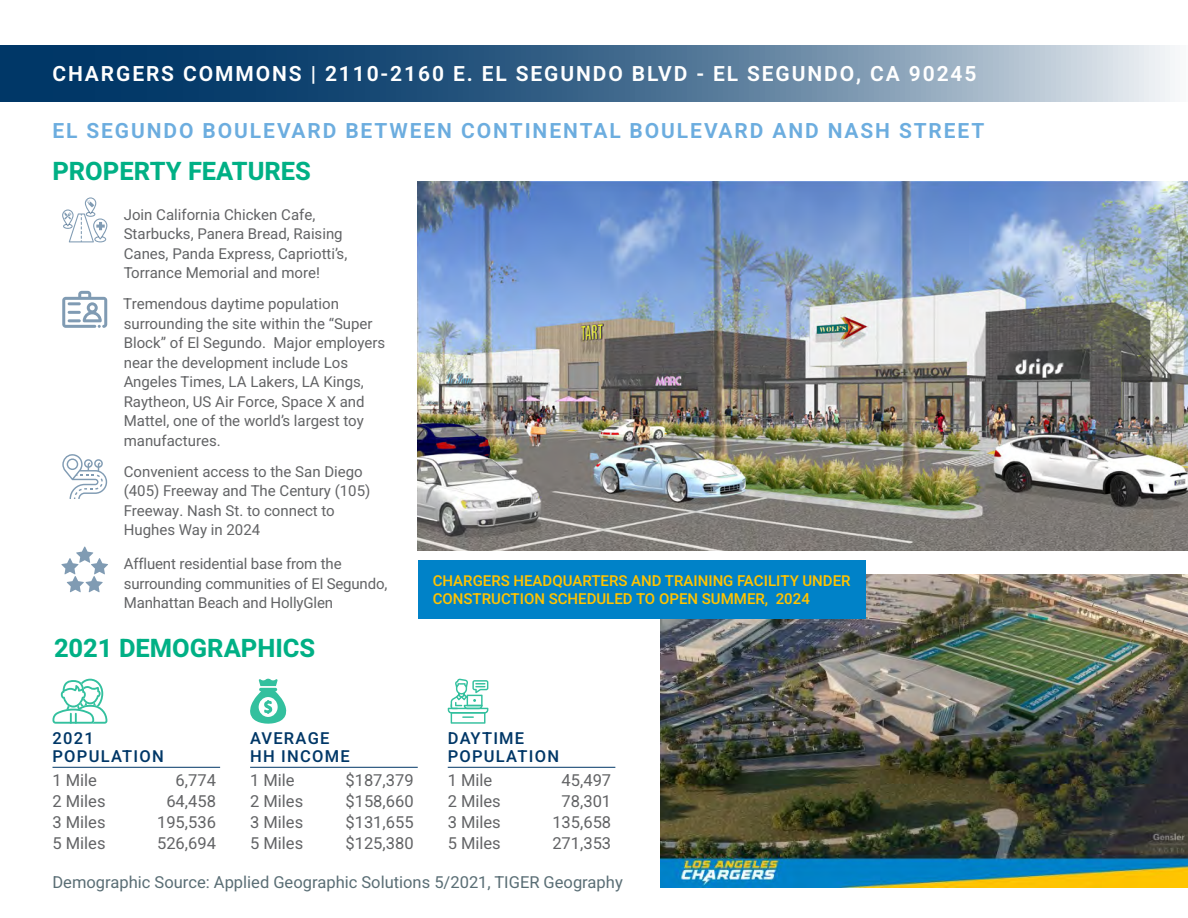
<style>
.page{position:relative;width:1188px;height:918px;background:#fff}
.page>*{position:absolute;margin:0;border:0;box-sizing:border-box;transform-origin:0 0}
.Corporate-Heading-Bo{font:700 25.5px "Heebo";color:#00b085}
.t1{font:600 21px "Heebo";letter-spacing:.09em;color:#fff}
.t2{font:600 21px "Heebo";letter-spacing:.09em;color:#6caddf}
.Text{font:16.5px "Heebo";color:#636466}
.Text-2{font:16.5px "Heebo";color:#5a6e75}
.Info_Headings{font:500 16.5px/18px "Heebo";letter-spacing:.075em;color:#003767}
.Corporate_-_Body-Reg{font:15px/19.5px "Heebo";color:#636466}
.Corporate-Heading-Bo-2{font:500 15px/18px "Heebo";color:#ffc300}
</style>
<div class="page">
<img style="left:418px;top:181px;width:770px;height:369px">
<svg style="left:62px;top:197px;width:45px;height:45px"></svg>
<hr style="left:52px;top:767px;width:168px;height:1px;background:#003767">
<hr style="left:250px;top:767px;width:168px;height:1px;background:#003767">
<hr style="left:448px;top:767px;width:167px;height:1px;background:#003767">
<svg style="left:52px;top:679px;width:55px;height:45px"></svg>
<svg style="left:250px;top:679px;width:36px;height:45px"></svg>
<svg style="left:448px;top:679px;width:40px;height:45px"></svg>
<svg style="left:62px;top:291px;width:45px;height:37px"></svg>
<svg style="left:62px;top:454px;width:45px;height:45px"></svg>
<svg style="left:61px;top:547px;width:47px;height:45px"></svg>
<img style="left:660px;top:575px;width:528px;height:313px">
<div style="left:418px;top:560px;width:448px;height:59px;background:#0082c8"></div>
<svg style="left:0;top:45px;width:1175px;height:57px;background:#4f7495"></svg>
<h2 class="t1" style="left:52px;top:59px;width:926px">CHARGERS COMMONS | 2110-2160 E. EL SEGUNDO BLVD - EL SEGUNDO, CA 90245</h2>
<h2 class="t2" style="left:52px;top:115px;width:933px">EL SEGUNDO BOULEVARD BETWEEN CONTINENTAL BOULEVARD AND NASH STREET</h2>
<p class="Corporate-Heading-Bo" style="left:52px;top:153px;width:260px">PROPERTY FEATURES</p>
<p class="Corporate_-_Body-Reg" style="left:124px;top:205px;width:225px">Join California Chicken Cafe,<br>Starbucks, Panera Bread, Raising<br>Canes, Panda Express, Capriotti’s,<br>Torrance Memorial and more!</p>
<p class="Corporate_-_Body-Reg" style="left:123px;top:294px;width:264px">Tremendous daytime population surrounding the site within the “Super Block” of El Segundo. Major employers near the development include Los Angeles Times, LA Lakers, LA Kings, Raytheon, US Air Force, Space X and Mattel, one of the world’s largest toy manufactures.</p>
<p class="Corporate_-_Body-Reg" style="left:124px;top:461px;width:248px">Convenient access to the San Diego (405) Freeway and The Century (105)<br>Freeway. Nash St. to connect to<br>Hughes Way in 2024</p>
<p class="Corporate_-_Body-Reg" style="left:124px;top:554px;width:265px">Affluent residential base from the surrounding communities of El Segundo,<br>Manhattan Beach and HollyGlen</p>
<p class="Corporate-Heading-Bo" style="left:54px;top:630px;width:263px">2021 DEMOGRAPHICS</p>
<p class="Corporate-Heading-Bo-2" style="left:433px;top:571px;width:419px">CHARGERS HEADQUARTERS AND TRAINING FACILITY UNDER<br>CONSTRUCTION SCHEDULED TO OPEN SUMMER, 2024</p>
<p class="Info_Headings" style="left:52px;top:730px;width:113px">2021<br>POPULATION</p>
<p class="Text" style="left:52px;top:769px;width:46px">1 Mile</p>
<p class="Text" style="left:176px;top:769px;width:42px">6,774</p>
<p class="Text" style="left:52px;top:790px;width:55px">2 Miles</p>
<p class="Text" style="left:166px;top:790px;width:51px">64,458</p>
<p class="Text" style="left:52px;top:811px;width:55px">3 Miles</p>
<p class="Text" style="left:157px;top:811px;width:60px">195,536</p>
<p class="Text" style="left:52px;top:832px;width:55px">5 Miles</p>
<p class="Text" style="left:157px;top:832px;width:60px">526,694</p>
<p class="Info_Headings" style="left:250px;top:730px;width:101px">AVERAGE<br>HH INCOME</p>
<p class="Text" style="left:250px;top:769px;width:46px">1 Mile</p>
<p class="Text" style="left:345px;top:769px;width:70px">$187,379</p>
<p class="Text" style="left:250px;top:790px;width:55px">2 Miles</p>
<p class="Text" style="left:345px;top:790px;width:70px">$158,660</p>
<p class="Text" style="left:250px;top:811px;width:55px">3 Miles</p>
<p class="Text" style="left:345px;top:811px;width:70px">$131,655</p>
<p class="Text" style="left:250px;top:832px;width:55px">5 Miles</p>
<p class="Text" style="left:345px;top:832px;width:70px">$125,380</p>
<p class="Info_Headings" style="left:448px;top:730px;width:113px">DAYTIME<br>POPULATION</p>
<p class="Text" style="left:448px;top:769px;width:46px">1 Mile</p>
<p class="Text" style="left:562px;top:769px;width:51px">45,497</p>
<p class="Text" style="left:448px;top:790px;width:55px">2 Miles</p>
<p class="Text" style="left:562px;top:790px;width:51px">78,301</p>
<p class="Text" style="left:448px;top:811px;width:55px">3 Miles</p>
<p class="Text" style="left:552px;top:811px;width:60px">135,658</p>
<p class="Text" style="left:448px;top:832px;width:55px">5 Miles</p>
<p class="Text" style="left:552px;top:832px;width:60px">271,353</p>
<p class="Text-2" style="left:52px;top:871px;width:572px">Demographic Source: Applied Geographic Solutions 5/2021, TIGER Geography</p>
</div>
